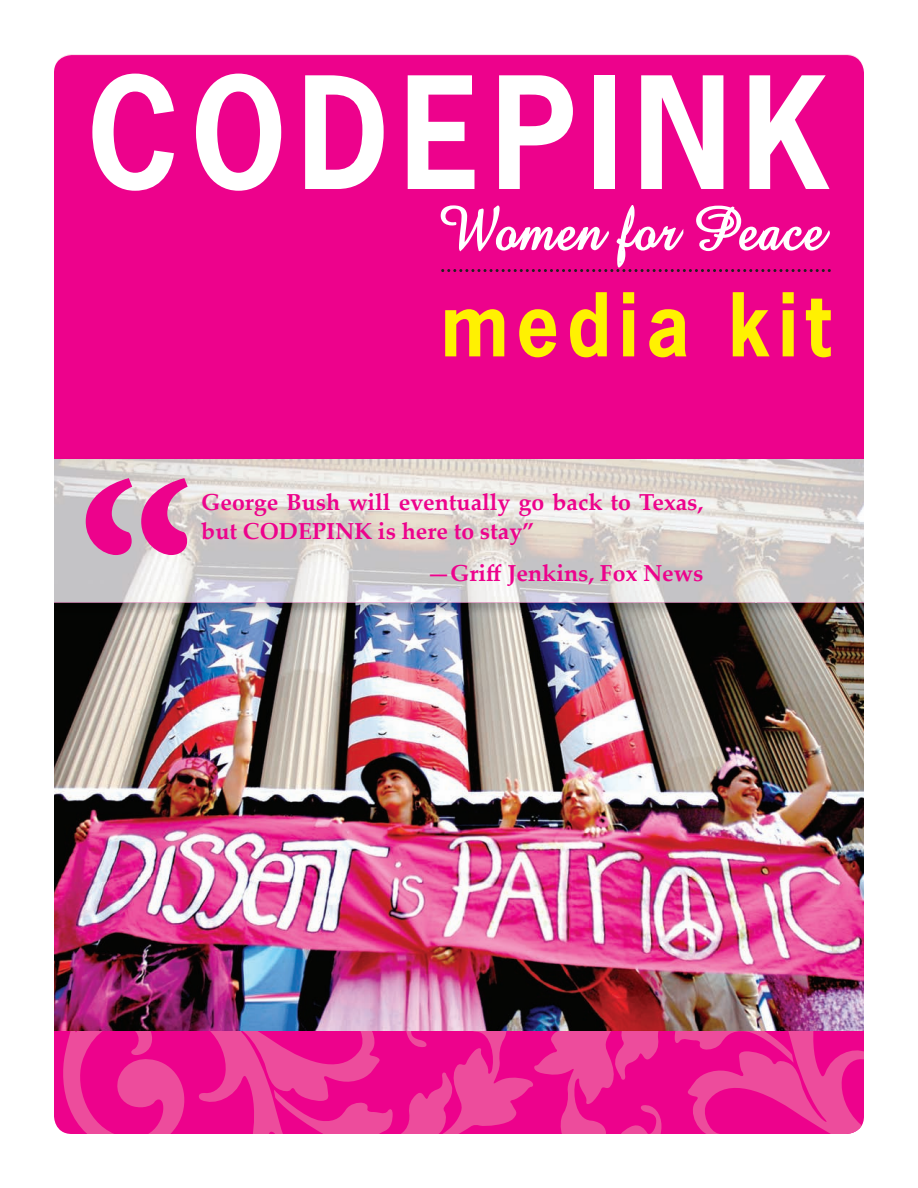
<style>
.page{position:relative;width:918px;height:1188px;background:#fff}
.page>*{position:absolute;margin:0;border:0;box-sizing:border-box;transform-origin:0 0}
.t1{font:900 258px "Minion Std";color:#ed028c}
.t2{font:700 146.1px "News Gothic Std";letter-spacing:.09em;color:#fff;scale:.91 1}
.t3{font:700 82.5px "News Gothic Std";letter-spacing:.11em;color:#fff101;scale:.91 1}
.t4{font:700 62.55px "Amaze";letter-spacing:.02em;color:#fff;scale:.91 1}
.t5{font:700 23.1px/29.7px "Palatino Linotype";color:#ed028c}
</style>
<div class="page">
<div style="left:54px;top:55px;width:810px;height:1079px;background:#ed028c;border-radius:18px"></div>
<svg style="left:54px;top:1030px;width:220px;height:104px"></svg>
<svg style="left:274px;top:1030px;width:590px;height:104px"></svg>
<svg style="left:441px;top:269px;width:390px;height:3px"></svg>
<img style="left:54px;top:617px;width:810px;height:413px">
<img style="left:54px;top:603px;width:810px;height:14px">
<img style="left:54px;top:459px;width:810px;height:144px">
<h2 class="t2" style="left:87px;top:37px;width:818px">CODEPINK</h2>
<h3 class="t4" style="left:436px;top:187px;width:427px">Women for Peace</h3>
<h3 class="t3" style="left:441px;top:271px;width:430px">media kit</h3>
<h1 class="t1" style="left:77px;top:449px;width:123px">“</h1>
<p class="t5" style="left:201px;top:486px;width:503px">George Bush will eventually go back to Texas, but CODEPINK is here to stay”</p>
<p class="t5" style="left:427px;top:558px;width:278px">—Griff Jenkins, Fox News</p>
</div>
